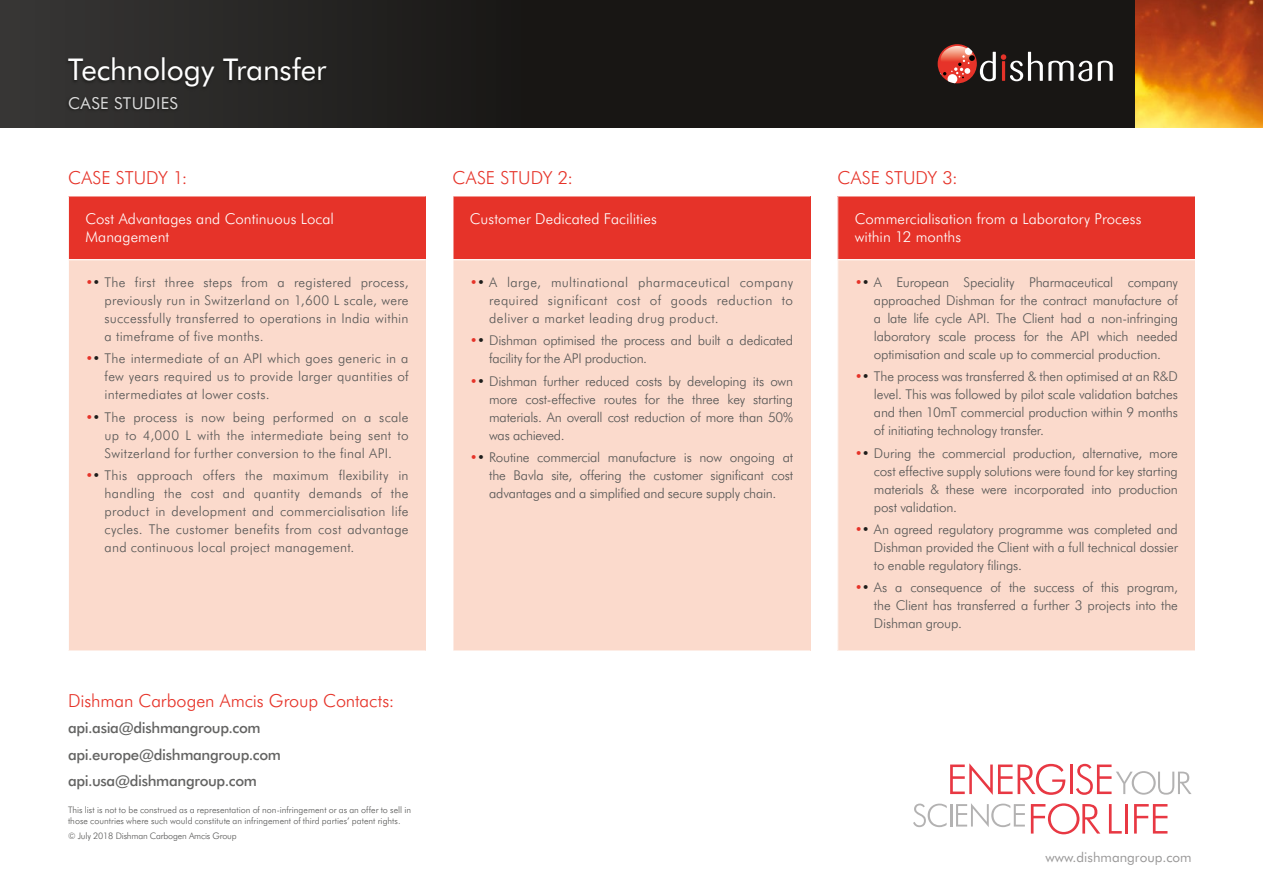
<style>
.page{position:relative;width:1263px;height:893px;background:#fff}
.page>*{position:absolute;margin:0;border:0;box-sizing:border-box;transform-origin:0 0}
.t1{font:30px "Futura BT";letter-spacing:-.005em;color:#fff}
.t2{font:300 18px "Futura BT";letter-spacing:-.005em;color:#e63329}
.t3{font:16.5px "Futura BT";letter-spacing:.025em;color:#dadada}
.t4{font:300 15px/18px "Futura BT";letter-spacing:.005em;color:#fff}
.t5{font:500 15px/26.5px "Futura BT";letter-spacing:-.02em;color:#646463}
.t6{font:300 13.5px/18px "Futura BT";letter-spacing:-.01em;color:#575756;text-align:justify}
.t7{font:13.5px "Futura BT";color:#999898}
.t8{font:300 9px/10.8px "Futura BT";color:#575756}
.t9{font:300 9px "Futura BT";letter-spacing:-.02em;color:#575756}
.s1{color:#e63329}
.s2{color:#1d1d1b}
</style>
<div class="page">
<svg style="left:0;top:0;width:1135px;height:128px;background:#1e1c1a"></svg>
<img style="left:1135px;top:0;width:128px;height:128px">
<svg style="left:1098px;top:61px;width:15px;height:20px"></svg>
<svg style="left:938px;top:44px;width:154px;height:39px;background:#624541"></svg>
<svg style="left:950px;top:763px;width:115px;height:32px"></svg>
<hr style="left:1070px;top:764px;width:2px;height:30px;background:#e83843">
<svg style="left:1076px;top:764px;width:115px;height:31px"></svg>
<svg style="left:913px;top:804px;width:34px;height:23px"></svg>
<hr style="left:950px;top:804px;width:2px;height:22px;background:#b3b2b2">
<svg style="left:956px;top:803px;width:69px;height:24px"></svg>
<svg style="left:1031px;top:803px;width:69px;height:31px"></svg>
<svg style="left:1109px;top:804px;width:13px;height:30px"></svg>
<hr style="left:1125px;top:804px;width:3px;height:30px;background:#e83843">
<svg style="left:1134px;top:804px;width:33px;height:30px"></svg>
<div style="left:65px;top:56px;width:264px;height:57px;background:#292827"></div>
<div style="left:68px;top:196px;width:358px;height:64px;background:#e63329"></div>
<div style="left:68px;top:260px;width:358px;height:391px;background:#fbdacc"></div>
<hr style="left:68px;top:196px;width:358px;height:1px;background:#fff">
<hr style="left:68px;top:196px;width:1px;height:63px;background:#fff">
<hr style="left:68px;top:259px;width:358px;height:1px;background:#fff">
<hr style="left:68px;top:260px;width:1px;height:391px;background:#fff">
<div style="left:453px;top:196px;width:357px;height:64px;background:#e63329"></div>
<div style="left:453px;top:260px;width:357px;height:391px;background:#fbdacc"></div>
<hr style="left:453px;top:196px;width:357px;height:1px;background:#fff">
<hr style="left:453px;top:196px;width:1px;height:63px;background:#fff">
<hr style="left:453px;top:259px;width:357px;height:1px;background:#fff">
<hr style="left:453px;top:260px;width:1px;height:391px;background:#fff">
<div style="left:838px;top:196px;width:357px;height:64px;background:#e63329"></div>
<div style="left:838px;top:260px;width:357px;height:391px;background:#fbdacc"></div>
<hr style="left:837px;top:196px;width:358px;height:1px;background:#fff">
<hr style="left:837px;top:259px;width:358px;height:1px;background:#fff">
<h1 class="t1" style="left:68px;top:51px;width:260px">Technology Transfer</h1>
<p class="t3" style="left:68px;top:93px;width:112px">CASE STUDIES</p>
<h2 class="t2" style="left:68px;top:166px;width:121px">CASE STUDY 1:</h2>
<p class="t4" style="left:85px;top:210px;width:250px">Cost Advantages and Continuous Local<br>Management</p>
<p class="t6" style="left:105px;top:273px;width:305px;text-indent:-19px"><span class="s1">•</span><span class="s2">•</span> The first three steps from a registered process, previously run in Switzerland on 1,600 L scale, were successfully transferred to operations in India within a timeframe of five months.</p>
<p class="t6" style="left:105px;top:349px;width:305px;text-indent:-19px"><span class="s1">•</span><span class="s2">•</span> The intermediate of an API which goes generic in a few years required us to provide larger quantities of intermediates at lower costs.</p>
<p class="t6" style="left:105px;top:408px;width:305px;text-indent:-19px"><span class="s1">•</span><span class="s2">•</span> The process is now being performed on a scale up to 4,000 L with the intermediate being sent to Switzerland for further conversion to the final API.</p>
<p class="t6" style="left:105px;top:466px;width:305px;text-indent:-19px"><span class="s1">•</span><span class="s2">•</span> This approach offers the maximum flexibility in handling the cost and quantity demands of the product in development and commercialisation life cycles. The customer benefits from cost advantage and continuous local project management.</p>
<h2 class="t2" style="left:453px;top:166px;width:122px">CASE STUDY 2:</h2>
<p class="t4" style="left:470px;top:210px;width:188px">Customer Dedicated Facilities</p>
<p class="t6" style="left:489px;top:273px;width:305px;text-indent:-19px"><span class="s1">•</span><span class="s2">•</span> A large, multinational pharmaceutical company required significant cost of goods reduction to deliver a market leading drug product.</p>
<p class="t6" style="left:489px;top:331px;width:305px;text-indent:-19px"><span class="s1">•</span><span class="s2">•</span> Dishman optimised the process and built a dedicated facility for the API production.</p>
<p class="t6" style="left:489px;top:372px;width:305px;text-indent:-19px"><span class="s1">•</span><span class="s2">•</span> Dishman further reduced costs by developing its own more cost-effective routes for the three key starting materials. An overall cost reduction of more than 50% was achieved.</p>
<p class="t6" style="left:489px;top:448px;width:305px;text-indent:-19px"><span class="s1">•</span><span class="s2">•</span> Routine commercial manufacture is now ongoing at the Bavla site, offering the customer significant cost advantages and a simplified and secure supply chain.</p>
<h2 class="t2" style="left:68px;top:689px;width:328px">Dishman Carbogen Amcis Group Contacts:</h2>
<p class="t5" style="left:68px;top:715px;width:214px">api.asia@dishmangroup.com api.europe@dishmangroup.com api.usa@dishmangroup.com</p>
<p class="t8" style="left:68px;top:805px;width:345px">This list is not to be construed as a representation of non-infringement or as an offer to sell in those countries where such would constitute an infringement of third parties’ patent rights.</p>
<p class="t9" style="left:68px;top:831px;width:170px">© July 2018 Dishman Carbogen Amcis Group</p>
<h2 class="t2" style="left:837px;top:166px;width:122px">CASE STUDY 3:</h2>
<p class="t4" style="left:855px;top:210px;width:288px">Commercialisation from a Laboratory Process within 12 months</p>
<p class="t6" style="left:874px;top:273px;width:306px;text-indent:-19px"><span class="s1">•</span><span class="s2">•</span> A European Speciality Pharmaceutical company approached Dishman for the contract manufacture of a late life cycle API. The Client had a non-infringing laboratory scale process for the API which needed optimisation and scale up to commercial production.</p>
<p class="t6" style="left:874px;top:367px;width:305px;text-indent:-19px"><span class="s1">•</span><span class="s2">•</span> The process was transferred &amp; then optimised at an R&amp;D level. This was followed by pilot scale validation batches and then 10mT commercial production within 9 months of initiating technology transfer.</p>
<p class="t6" style="left:874px;top:444px;width:305px;text-indent:-19px"><span class="s1">•</span><span class="s2">•</span> During the commercial production, alternative, more cost effective supply solutions were found for key starting materials &amp; these were incorporated into production post validation.</p>
<p class="t6" style="left:874px;top:520px;width:305px;text-indent:-19px"><span class="s1">•</span><span class="s2">•</span> An agreed regulatory programme was completed and Dishman provided the Client with a full technical dossier to enable regulatory filings.</p>
<p class="t6" style="left:874px;top:578px;width:305px;text-indent:-19px"><span class="s1">•</span><span class="s2">•</span> As a consequence of the success of this program, the Client has transferred a further 3 projects into the Dishman group.</p>
<p class="t7" style="left:1045px;top:849px;width:148px">www.dishmangroup.com</p>
</div>
